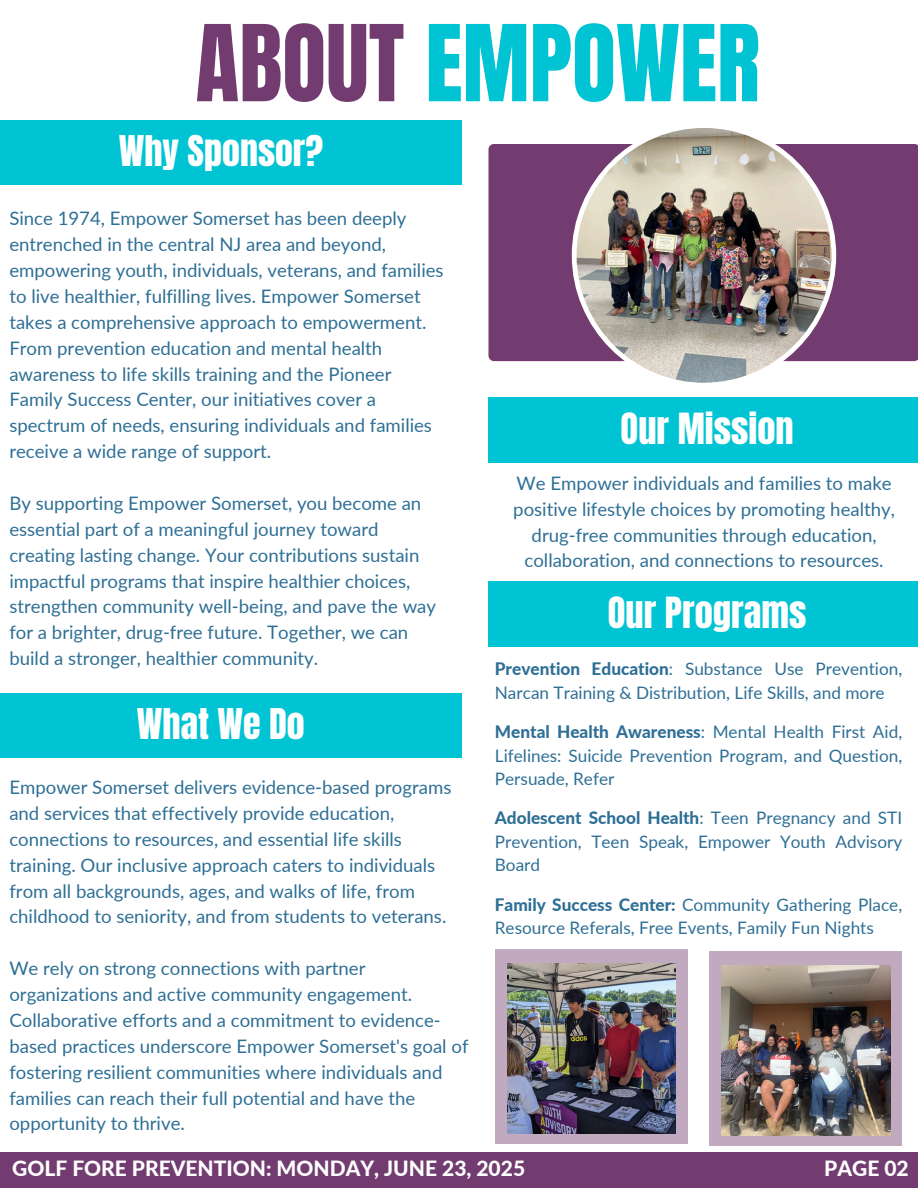
<style>
.page{position:relative;width:918px;height:1188px;background:#fff}
.page>*{position:absolute;margin:0;border:0;box-sizing:border-box;transform-origin:0 0}
.t1{font:90px "Anton";color:#00c4d3}
.t2{font:36.45px "Anton";color:#fff}
.t3{font:36px "Anton";color:#fff}
.t4{font:800 21px "Lato";color:#fff}
.t5{font:18.6px/25.8px "Lato";color:#2e6f95}
.t6{font:17.25px/23.2px "Lato";color:#2e6f95}
.s1{color:#723c70}
.s2{font-weight:800}
</style>
<div class="page">
<svg style="left:116px;top:1152px;width:24px;height:1px"></svg>
<div style="left:0;top:1153px;width:918px;height:35px;background:#723c70"></div>
<div style="left:0;top:120px;width:461px;height:65px;background:#00c4d3"></div>
<div style="left:0;top:693px;width:461px;height:65px;background:#00c4d3"></div>
<div style="left:488px;top:397px;width:430px;height:66px;background:#00c4d3"></div>
<div style="left:488px;top:144px;width:430px;height:217px;background:#723c70"></div>
<img style="left:572px;top:128px;width:264px;height:255px">
<div style="left:488px;top:581px;width:430px;height:66px;background:#00c4d3"></div>
<div style="left:495px;top:950px;width:193px;height:194px;background:#c1a9c0"></div>
<img style="left:507px;top:963px;width:169px;height:170px">
<div style="left:709px;top:951px;width:193px;height:194px;background:#c1a9c0"></div>
<img style="left:722px;top:965px;width:168px;height:170px">
<h1 class="t1" style="left:196px;top:-1px;width:566px"><span class="s1">ABOUT</span> EMPOWER</h1>
<p class="t3" style="left:119px;top:125px;width:206px">Why Sponsor?</p>
<p class="t5" style="left:9px;top:205px;width:436px">Since 1974, Empower Somerset has been deeply entrenched in the central NJ area and beyond, empowering youth, individuals, veterans, and families to live healthier, fulfilling lives. Empower Somerset takes a comprehensive approach to empowerment.<br>From prevention education and mental health awareness to life skills training and the Pioneer Family Success Center, our initiatives cover a spectrum of needs, ensuring individuals and families receive a wide range of support.</p>
<h2 class="t5" style="left:9px;top:490px;width:428px">By supporting Empower Somerset, you become an essential part of a meaningful journey toward creating lasting change. Your contributions sustain impactful programs that inspire healthier choices, strengthen community well-being, and pave the way for a brighter, drug-free future. Together, we can build a stronger, healthier community.</h2>
<p class="t3" style="left:137px;top:698px;width:189px">What Wee Do</p>
<p class="t3" style="left:156px;top:698px;width:150px">What W Do</p>
<h2 class="t5" style="left:9px;top:774px;width:444px">Empower Somerset delivers evidence-based programs and services that effectively provide education, connections to resources, and essential life skills training. Our inclusive approach caters to individuals from all backgrounds, ages, and walks of life, from childhood to seniority, and from students to veterans.</h2>
<p class="t5" style="left:9px;top:955px;width:461px">We rely on strong connections with partner organizations and active community engagement.<br>Collaborative efforts and a commitment to evidence&shy;based practices underscore Empower Somerset's goal of fostering resilient communities where individuals and families can reach their full potential and have the opportunity to thrive.</p>
<h2 class="t2" style="left:621px;top:402px;width:175px">Our Mission</h2>
<p class="t5" style="left:513px;top:470px;width:383px;text-align:center">We Empower individuals and families to make positive lifestyle choices by promoting healthy, drug-free communities through education, collaboration, and connections to resources.</p>
<p class="t2" style="left:608px;top:586px;width:200px">Our Programs</p>
<p class="t6" style="left:495px;top:657px;width:409px"><span class="s2">Prevention Education</span>: Substance Use Prevention,<br>Narcan Training &amp; Distribution, Life Skills, and more</p>
<p class="t6" style="left:495px;top:720px;width:409px;text-align:justify"><span class="s2">Mental Health Awareness</span>: Mental Health First Aid, Lifelines: Suicide Prevention Program, and Question, Persuade, Refer</p>
<p class="t6" style="left:495px;top:806px;width:409px;text-align:justify"><span class="s2">Adolescent School Health</span>: Teen Pregnancy and STI Prevention, Teen Speak, Empower Youth Advisory Board</p>
<p class="t6" style="left:495px;top:892px;width:409px"><span class="s2">Family Success Center:</span> Community Gathering Place,<br>Resource Referals, Free Events, Family Fun Nights</p>
<h2 class="t4" style="left:12px;top:1156px;width:514px">GOLF FORE PREVENTION: MONDAY, JUNE 23, 2025</h2>
<h2 class="t4" style="left:824px;top:1156px;width:86px">PAGE 02</h2>
</div>
